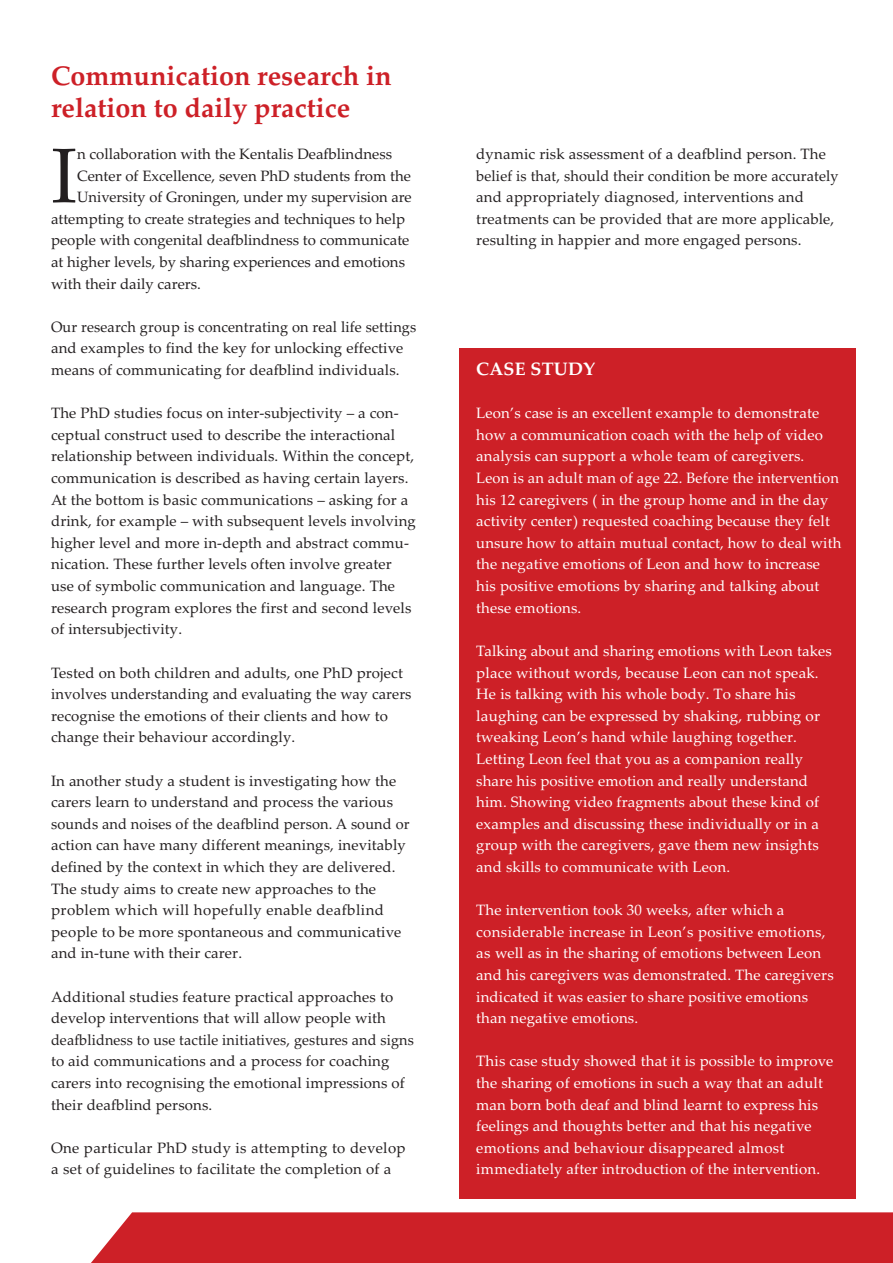
<style>
.page{position:relative;width:893px;height:1263px;background:#fff}
.page>*{position:absolute;margin:0;border:0;box-sizing:border-box;transform-origin:0 0}
.t1{font:77.7px "Palatino Linotype";color:#231f20}
.t2{font:700 27px/32.8px "Palatino Linotype";color:#cd2027}
.t3{font:700 18px "Palatino Linotype";letter-spacing:.01em;color:#fff}
.t4{font:15px/21.6px "Palatino Linotype";letter-spacing:.01em;color:#231f20}
.t5{font:15px/21.6px "Palatino Linotype";letter-spacing:.01em;color:#fff}
</style>
<div class="page">
<div style="left:459px;top:349px;width:396px;height:850px;background:#cd2027"></div>
<div style="left:91px;top:1212px;width:802px;height:51px;background:#cd2027"></div>
<h2 class="t2" style="left:51px;top:59px;width:342px">Communication research in relation to daily practice</h2>
<h1 class="t1" style="left:51px;top:130px;width:28px">I</h1>
<p class="t4" style="left:77px;top:143px;width:317px">n collaboration with the Kentalis Deafblindness</p>
<p class="t4" style="left:77px;top:165px;width:335px">Center of Excellence, seven PhD students from the</p>
<p class="t4" style="left:77px;top:186px;width:336px">University of Groningen, under my supervision are</p>
<p class="t4" style="left:51px;top:208px;width:356px">attempting to create strategies and techniques to help</p>
<p class="t4" style="left:51px;top:229px;width:360px">people with congenital deafblindness to communicate</p>
<p class="t4" style="left:51px;top:251px;width:356px">at higher levels, by sharing experiences and emotions</p>
<p class="t4" style="left:51px;top:273px;width:151px">with their daily carers.</p>
<p class="t4" style="left:51px;top:316px;width:367px">Our research group is concentrating on real life settings and examples to find the key for unlocking effective means of communicating for deafblind individuals.</p>
<p class="t4" style="left:51px;top:402px;width:366px">The PhD studies focus on inter-subjectivity – a con&shy;ceptual construct used to describe the interactional relationship between individuals. Within the concept, communication is described as having certain layers.<br>At the bottom is basic communications – asking for a drink, for example – with subsequent levels involving higher level and more in-depth and abstract commu&shy;nication. These further levels often involve greater use of symbolic communication and language. The research program explores the first and second levels of intersubjectivity.</p>
<p class="t4" style="left:51px;top:661px;width:362px">Tested on both children and adults, one PhD project involves understanding and evaluating the way carers recognise the emotions of their clients and how to change their behaviour accordingly.</p>
<p class="t4" style="left:51px;top:769px;width:360px">In another study a student is investigating how the carers learn to understand and process the various sounds and noises of the deafblind person. A sound or action can have many different meanings, inevitably defined by the context in which they are delivered.<br>The study aims to create new approaches to the problem which will hopefully enable deafblind people to be more spontaneous and communicative and in-tune with their carer.</p>
<p class="t4" style="left:51px;top:985px;width:364px">Additional studies feature practical approaches to develop interventions that will allow people with deafblidness to use tactile initiatives, gestures and signs to aid communications and a process for coaching carers into recognising the emotional impressions of their deafblind persons.</p>
<p class="t4" style="left:51px;top:1137px;width:356px">One particular PhD study is attempting to develop a set of guidelines to facilitate the completion of a</p>
<p class="t4" style="left:476px;top:143px;width:364px">dynamic risk assessment of a deafblind person. The belief is that, should their condition be more accurately and appropriately diagnosed, interventions and treatments can be provided that are more applicable, resulting in happier and more engaged persons.</p>
<p class="t3" style="left:476px;top:358px;width:120px">CASE STUDY</p>
<p class="t5" style="left:476px;top:402px;width:367px">Leon’s case is an excellent example to demonstrate how a communication coach with the help of video analysis can support a whole team of caregivers.<br>Leon is an adult man of age 22. Before the intervention his 12 caregivers ( in the group home and in the day activity center) requested coaching because they felt unsure how to attain mutual contact, how to deal with the negative emotions of Leon and how to increase his positive emotions by sharing and talking about these emotions.</p>
<p class="t5" style="left:476px;top:640px;width:357px">Talking about and sharing emotions with Leon takes place without words, because Leon can not speak.<br>He is talking with his whole body. To share his laughing can be expressed by shaking, rubbing or tweaking Leon’s hand while laughing together.<br>Letting Leon feel that you as a companion really share his positive emotion and really understand him. Showing video fragments about these kind of examples and discussing these individually or in a group with the caregivers, gave them new insights and skills to communicate with Leon.</p>
<p class="t5" style="left:476px;top:899px;width:359px">The intervention took 30 weeks, after which a considerable increase in Leon’s positive emotions, as well as in the sharing of emotions between Leon and his caregivers was demonstrated. The caregivers indicated it was easier to share positive emotions than negative emotions.</p>
<p class="t5" style="left:476px;top:1050px;width:358px">This case study showed that it is possible to improve the sharing of emotions in such a way that an adult man born both deaf and blind learnt to express his feelings and thoughts better and that his negative emotions and behaviour disappeared almost immediately after introduction of the intervention.</p>
</div>
